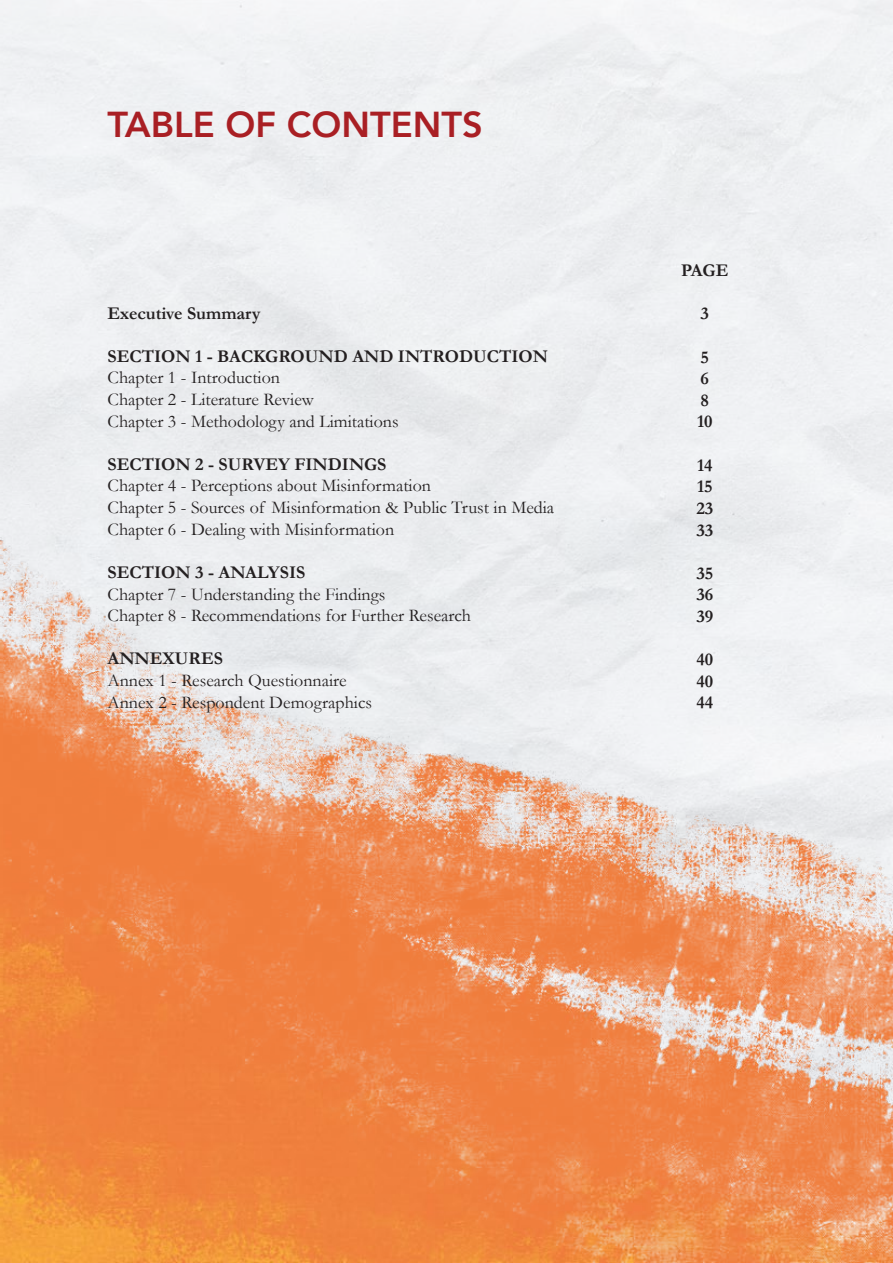
<style>
.page{position:relative;width:893px;height:1263px;background:#fff}
.page>*{position:absolute;margin:0;border:0;box-sizing:border-box;transform-origin:0 0}
.t1{font:800 36px "Avenir";color:#a91f24}
.t2{font:18px/21.6px "Garamond";color:#231f20}
.t3{font:700 18px/21.6px "Garamond";color:#231f20;text-align:justify}
</style>
<div class="page">
<img style="left:0;top:0;width:893px;height:1263px">
<h1 class="t1" style="left:108px;top:96px;width:377px">TABLE OF CONTENTS</h1>
<p class="t3" style="left:108px;top:302px;width:155px">Executive Summary</p>
<p class="t3" style="left:108px;top:345px;width:442px">SECTION 1 - BACKGROUND AND INTRODUCTION</p>
<p class="t2" style="left:108px;top:367px;width:293px">Chapter 1 - Introduction<br>Chapter 2 - Literature Review<br>Chapter 3 - Methodology and Limitations</p>
<p class="t3" style="left:108px;top:453px;width:280px">SECTION 2 - SURVEY FINDINGS</p>
<p class="t2" style="left:108px;top:475px;width:448px">Chapter 4 - Perceptions about Misinformation<br>Chapter 5 - Sources of Misinformation &amp; Public Trust in Media<br>Chapter 6 - Dealing with Misinformation</p>
<p class="t3" style="left:108px;top:561px;width:199px">SECTION 3 - ANALYSIS</p>
<p class="t2" style="left:108px;top:583px;width:365px">Chapter 7 - Understanding the Findings<br>Chapter 8 - Recommendations for Further Research</p>
<p class="t3" style="left:108px;top:648px;width:117px">ANNEXURES</p>
<p class="t2" style="left:108px;top:669px;width:266px">Annex 1 - Research Questionnaire<br>Annex 2 - Respondent Demographics</p>
<p class="t3" style="left:681px;top:260px;width:49px">PAGE</p>
<p class="t3" style="left:701px;top:303px;width:10px">3</p>
<p class="t3" style="left:697px;top:346px;width:17px;text-align:left">5<br>6<br>8<br>10</p>
<p class="t3" style="left:696px;top:454px;width:18px">14<br>15<br>23<br>33</p>
<p class="t3" style="left:696px;top:562px;width:18px">35<br>36<br>39</p>
<p class="t3" style="left:696px;top:649px;width:18px">40<br>40<br>44</p>
</div>
